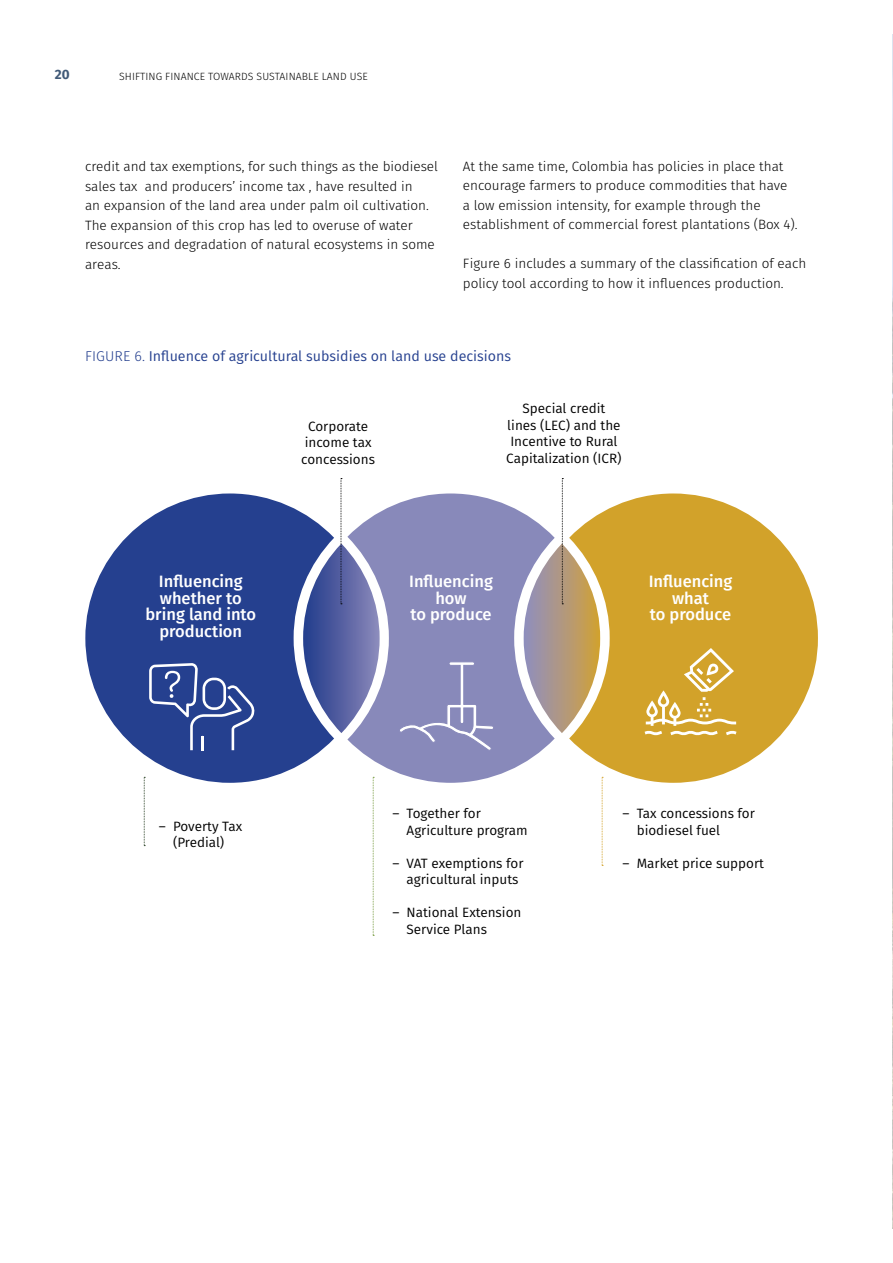
<style>
.page{position:relative;width:893px;height:1263px;background:#fff}
.page>*{position:absolute;margin:0;border:0;box-sizing:border-box;transform-origin:0 0}
.t1{font:500 16.5px/16.5px "Fira Sans";color:#fff;text-align:center}
.t2{font:14.25px "Fira Sans";color:#25408f}
.t3{font:300 13.5px/19.5px "Fira Sans";color:#000}
.t4{font:13.5px/16.5px "Fira Sans";color:#000}
.t5{font:700 13.5px "Fira Sans";color:#415a78}
.t6{font:300 10.5px "Fira Sans";letter-spacing:.01em;color:#000}
.s1{font-weight:300}
</style>
<div class="page">
<img style="left:892px;top:34px;width:1px;height:1195px">
<svg style="left:347px;top:493px;width:208px;height:290px;background:#9899c3"></svg>
<svg style="left:569px;top:493px;width:249px;height:290px;fill:#d2a22a"></svg>
<svg style="left:85px;top:493px;width:249px;height:290px;fill:#25408f"></svg>
<svg style="left:303px;top:478px;width:77px;height:255px"></svg>
<svg style="left:524px;top:478px;width:76px;height:255px"></svg>
<svg style="left:602px;top:777px;width:1px;height:89px"></svg>
<svg style="left:373px;top:777px;width:1px;height:159px"></svg>
<svg style="left:144px;top:777px;width:1px;height:69px"></svg>
<svg style="left:645px;top:648px;width:91px;height:87px;background:#dab250"></svg>
<svg style="left:149px;top:663px;width:106px;height:87px;background:#445b9f"></svg>
<svg style="left:399px;top:661px;width:95px;height:90px;background:#9293bf"></svg>
<p class="t5" style="left:55px;top:64px;width:16px">20</p>
<p class="t6" style="left:119px;top:69px;width:250px">SHIFTING FINANCE TOWARDS SUSTAINABLE LAND USE</p>
<p class="t3" style="left:85px;top:158px;width:354px">credit and tax exemptions, for such things as the biodiesel sales tax and producers’ income tax , have resulted in<br>an expansion of the land area under palm oil cultivation.<br>The expansion of this crop has led to overuse of water resources and degradation of natural ecosystems in some areas.</p>
<p class="t3" style="left:463px;top:158px;width:336px">At the same time, Colombia has policies in place that encourage farmers to produce commodities that have a low emission intensity, for example through the establishment of commercial forest plantations (Box 4).</p>
<p class="t3" style="left:463px;top:255px;width:345px">Figure 6 includes a summary of the classification of each policy tool according to how it influences production.</p>
<p class="t2" style="left:85px;top:345px;width:427px"><span class="s1">FIGURE 6.</span> Influence of agricultural subsidies on land use decisions</p>
<p class="t4" style="left:301px;top:417px;width:75px;text-align:center">Corporate income tax concessions</p>
<p class="t4" style="left:506px;top:400px;width:117px;text-align:center">Special credit lines (LEC) and the<br>Incentive to Rural<br>Capitalization (ICR)</p>
<p class="t1" style="left:145px;top:573px;width:112px">Influencing whether to bring land into production</p>
<p class="t1" style="left:409px;top:573px;width:85px">Influencing how<br>to produce</p>
<p class="t1" style="left:649px;top:573px;width:85px">Influencing what<br>to produce</p>
<p class="t4" style="left:159px;top:817px;width:85px;text-align:center">– Poverty Tax (Predial)</p>
<p class="t4" style="left:407px;top:805px;width:123px;text-indent:-14px">– Together for<br>Agriculture program</p>
<p class="t4" style="left:407px;top:855px;width:118px;text-indent:-14px">– VAT exemptions for agricultural inputs</p>
<p class="t4" style="left:407px;top:904px;width:116px;text-indent:-14px">– National Extension<br>Service Plans</p>
<p class="t4" style="left:637px;top:805px;width:120px;text-indent:-14px">– Tax concessions for biodiesel fuel</p>
<p class="t4" style="left:622px;top:855px;width:143px">– Market price support</p>
</div>
